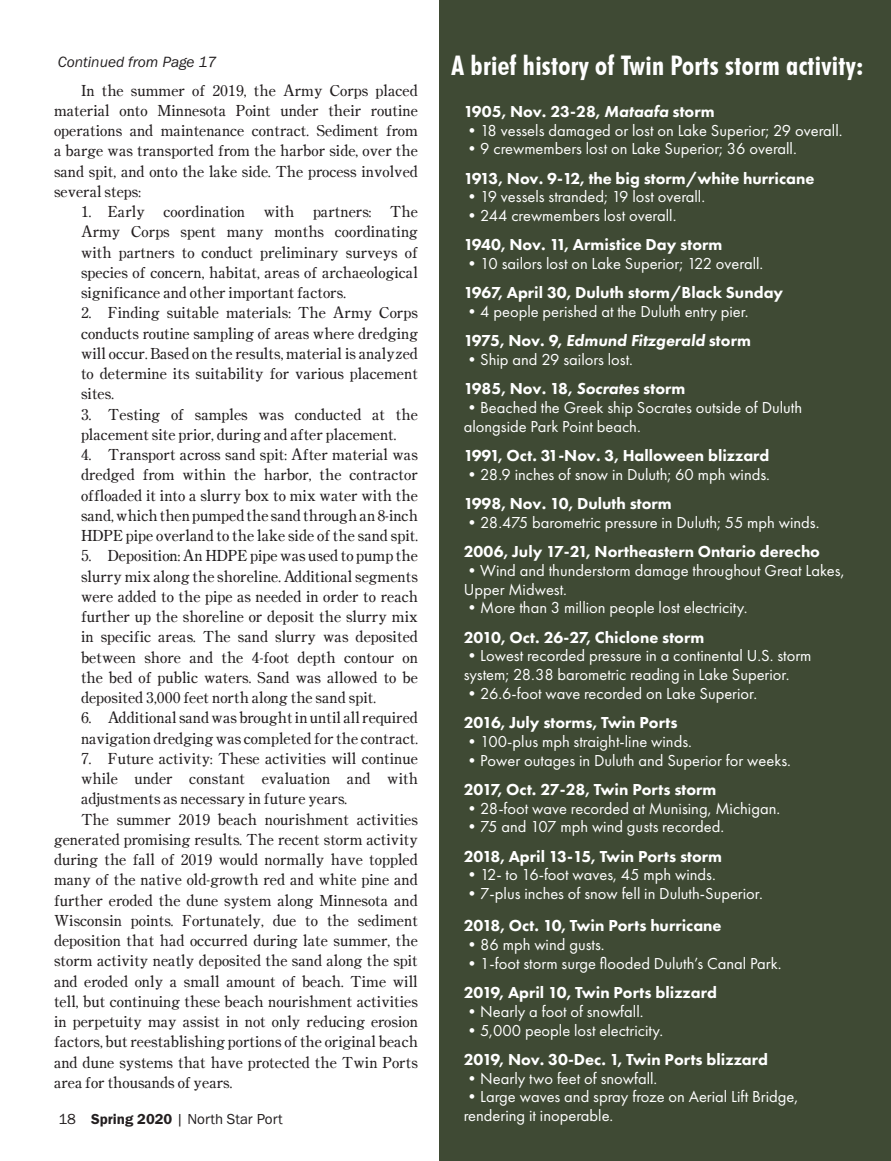
<style>
.page{position:relative;width:891px;height:1161px;background:#fff}
.page>*{position:absolute;margin:0;border:0;box-sizing:border-box;transform-origin:0 0}
.Body_Paragraph_Summe{font:700 condensed 27px "Futura BT";letter-spacing:.01em;color:#fff}
.Body_Paragraph_Summe-2{font:16.5px/18.8px "Futura PT";color:#fff}
.Body_Paragraph_Summe-3{font:800 16.5px "Futura PT";color:#fff}
.Body_Paragraph_Summe-4{font:15.3px/20.2px "Century Oldstyle ICG";color:#231f20;text-align:justify}
.t1{font:15.3px "Franklin Gothic URW Boo Ita";color:#231f20}
.t2{font:15px "Franklin Gothic URW Boo";color:#231f20}
.s1{font-family:"Franklin Gothic URW Dem"}
.s2{font-style:italic}
</style>
<div class="page">
<div style="left:440px;top:0;width:451px;height:1161px;background:#3f4a34"></div>
<p class="t1" style="left:58px;top:52px;width:160px">Continued from Page 17</p>
<p class="Body_Paragraph_Summe-4" style="left:54px;top:80px;width:365px;text-indent:27px">In the summer of 2019, the Army Corps placed material onto Minnesota Point under their routine operations and maintenance contract. Sediment from a barge was transported from the harbor side, over the sand spit, and onto the lake side. The process involved several steps:</p>
<p class="Body_Paragraph_Summe-4" style="left:81px;top:201px;width:338px">1. Early coordination with partners: The Army Corps spent many months coordinating with partners to conduct preliminary surveys of species of concern, habitat, areas of archaeological significance and other important factors.</p>
<p class="Body_Paragraph_Summe-4" style="left:81px;top:302px;width:339px">2. Finding suitable materials: The Army Corps conducts routine sampling of areas where dredging will occur. Based on the results, material is analyzed to determine its suitability for various placement sites.</p>
<p class="Body_Paragraph_Summe-4" style="left:81px;top:404px;width:338px">3. Testing of samples was conducted at the placement site prior, during and after placement.</p>
<p class="Body_Paragraph_Summe-4" style="left:81px;top:444px;width:338px">4. Transport across sand spit: After material was dredged from within the harbor, the contractor offloaded it into a slurry box to mix water with the sand, which then pumped the sand through an 8-inch HDPE pipe overland to the lake side of the sand spit.</p>
<p class="Body_Paragraph_Summe-4" style="left:81px;top:545px;width:339px">5. Deposition: An HDPE pipe was used to pump the slurry mix along the shoreline. Additional segments were added to the pipe as needed in order to reach further up the shoreline or deposit the slurry mix in specific areas. The sand slurry was deposited between shore and the 4-foot depth contour on the bed of public waters. Sand was allowed to be deposited 3,000 feet north along the sand spit.</p>
<p class="Body_Paragraph_Summe-4" style="left:81px;top:707px;width:338px">6. Additional sand was brought in until all required navigation dredging was completed for the contract.</p>
<p class="Body_Paragraph_Summe-4" style="left:81px;top:748px;width:338px">7. Future activity: These activities will continue while under constant evaluation and with adjustments as necessary in future years.</p>
<p class="Body_Paragraph_Summe-4" style="left:54px;top:809px;width:365px;text-indent:27px">The summer 2019 beach nourishment activities generated promising results. The recent storm activity during the fall of 2019 would normally have toppled many of the native old-growth red and white pine and further eroded the dune system along Minnesota and Wisconsin points. Fortunately, due to the sediment deposition that had occurred during late summer, the storm activity neatly deposited the sand along the spit and eroded only a small amount of beach. Time will tell, but continuing these beach nourishment activities in perpetuity may assist in not only reducing erosion factors, but reestablishing portions of the original beach and dune systems that have protected the Twin Ports area for thousands of years.</p>
<p class="t2" style="left:58px;top:1109px;width:226px">18 <span class="s1">Spring 2020</span> | North Star Port</p>
<p class="Body_Paragraph_Summe" style="left:452px;top:49px;width:413px">A brief history of Twin Ports storm activity:</p>
<p class="Body_Paragraph_Summe-3" style="left:464px;top:101px;width:252px">1905, Nov. 23-28, <span class="s2">Mataafa</span> storm</p>
<p class="Body_Paragraph_Summe-2" style="left:464px;top:121px;width:380px">•18 vessels damaged or lost on Lake Superior; 29 overall.</p>
<p class="Body_Paragraph_Summe-2" style="left:464px;top:139px;width:335px">•9 crewmembers lost on Lake Superior; 36 overall.</p>
<p class="Body_Paragraph_Summe-3" style="left:464px;top:168px;width:352px">1913, Nov. 9-12, the big storm/white hurricane</p>
<p class="Body_Paragraph_Summe-2" style="left:464px;top:187px;width:243px">•19 vessels stranded; 19 lost overall.</p>
<p class="Body_Paragraph_Summe-2" style="left:464px;top:206px;width:214px">•244 crewmembers lost overall.</p>
<p class="Body_Paragraph_Summe-3" style="left:464px;top:235px;width:260px">1940, Nov. 11, Armistice Day storm</p>
<p class="Body_Paragraph_Summe-2" style="left:464px;top:254px;width:301px">•10 sailors lost on Lake Superior; 122 overall.</p>
<p class="Body_Paragraph_Summe-3" style="left:464px;top:283px;width:321px">1967, April 30, Duluth storm/Black Sunday</p>
<p class="Body_Paragraph_Summe-2" style="left:464px;top:302px;width:286px">•4 people perished at the Duluth entry pier.</p>
<p class="Body_Paragraph_Summe-3" style="left:464px;top:331px;width:289px">1975, Nov. 9, <span class="s2">Edmund Fitzgerald</span> storm</p>
<p class="Body_Paragraph_Summe-2" style="left:464px;top:350px;width:171px">•Ship and 29 sailors lost.</p>
<p class="Body_Paragraph_Summe-3" style="left:464px;top:379px;width:223px">1985, Nov. 18, <span class="s2">Socrates</span> storm</p>
<p class="Body_Paragraph_Summe-2" style="left:464px;top:398px;width:340px">•Beached the Greek ship Socrates outside of Duluth alongside Park Point beach.</p>
<p class="Body_Paragraph_Summe-3" style="left:464px;top:445px;width:307px">1991, Oct. 31-Nov. 3, Halloween blizzard</p>
<p class="Body_Paragraph_Summe-2" style="left:464px;top:465px;width:308px">•28.9 inches of snow in Duluth; 60 mph winds.</p>
<p class="Body_Paragraph_Summe-3" style="left:464px;top:493px;width:210px">1998, Nov. 10, Duluth storm</p>
<p class="Body_Paragraph_Summe-2" style="left:464px;top:513px;width:357px">•28.475 barometric pressure in Duluth; 55 mph winds.</p>
<p class="Body_Paragraph_Summe-3" style="left:464px;top:541px;width:358px">2006, July 17-21, Northeastern Ontario derecho</p>
<p class="Body_Paragraph_Summe-2" style="left:464px;top:561px;width:382px">•Wind and thunderstorm damage throughout Great Lakes,<br>Upper Midwest.</p>
<p class="Body_Paragraph_Summe-2" style="left:464px;top:598px;width:285px">•More than 3 million people lost electricity.</p>
<p class="Body_Paragraph_Summe-3" style="left:464px;top:627px;width:242px">2010, Oct. 26-27, Chiclone storm</p>
<p class="Body_Paragraph_Summe-2" style="left:464px;top:646px;width:349px">•Lowest recorded pressure in a continental U.S. storm system; 28.38 barometric reading in Lake Superior.</p>
<p class="Body_Paragraph_Summe-2" style="left:464px;top:684px;width:295px">•26.6-foot wave recorded on Lake Superior.</p>
<p class="Body_Paragraph_Summe-3" style="left:464px;top:712px;width:215px">2016, July storms, Twin Ports</p>
<p class="Body_Paragraph_Summe-2" style="left:464px;top:732px;width:230px">•100-plus mph straight-line winds.</p>
<p class="Body_Paragraph_Summe-2" style="left:464px;top:751px;width:329px">•Power outages in Duluth and Superior for weeks.</p>
<p class="Body_Paragraph_Summe-3" style="left:464px;top:779px;width:254px">2017, Oct. 27-28, Twin Ports storm</p>
<p class="Body_Paragraph_Summe-2" style="left:464px;top:799px;width:318px">•28-foot wave recorded at Munising, Michigan.</p>
<p class="Body_Paragraph_Summe-2" style="left:464px;top:817px;width:262px">•75 and 107 mph wind gusts recorded.</p>
<p class="Body_Paragraph_Summe-3" style="left:464px;top:846px;width:260px">2018, April 13-15, Twin Ports storm</p>
<p class="Body_Paragraph_Summe-2" style="left:464px;top:865px;width:254px">•12- to 16-foot waves, 45 mph winds.</p>
<p class="Body_Paragraph_Summe-2" style="left:464px;top:884px;width:301px">•7-plus inches of snow fell in Duluth-Superior.</p>
<p class="Body_Paragraph_Summe-3" style="left:464px;top:916px;width:259px">2018, Oct. 10, Twin Ports hurricane</p>
<p class="Body_Paragraph_Summe-2" style="left:464px;top:935px;width:142px">•86 mph wind gusts.</p>
<p class="Body_Paragraph_Summe-2" style="left:464px;top:954px;width:319px">•1-foot storm surge flooded Duluth’s Canal Park.</p>
<p class="Body_Paragraph_Summe-3" style="left:464px;top:982px;width:255px">2019, April 10, Twin Ports blizzard</p>
<p class="Body_Paragraph_Summe-2" style="left:464px;top:1002px;width:181px">•Nearly a foot of snowfall.</p>
<p class="Body_Paragraph_Summe-2" style="left:464px;top:1021px;width:201px">•5,000 people lost electricity.</p>
<p class="Body_Paragraph_Summe-3" style="left:464px;top:1049px;width:306px">2019, Nov. 30-Dec. 1, Twin Ports blizzard</p>
<p class="Body_Paragraph_Summe-2" style="left:464px;top:1069px;width:195px">•Nearly two feet of snowfall.</p>
<p class="Body_Paragraph_Summe-2" style="left:464px;top:1087px;width:336px">•Large waves and spray froze on Aerial Lift Bridge, rendering it inoperable.</p>
</div>
